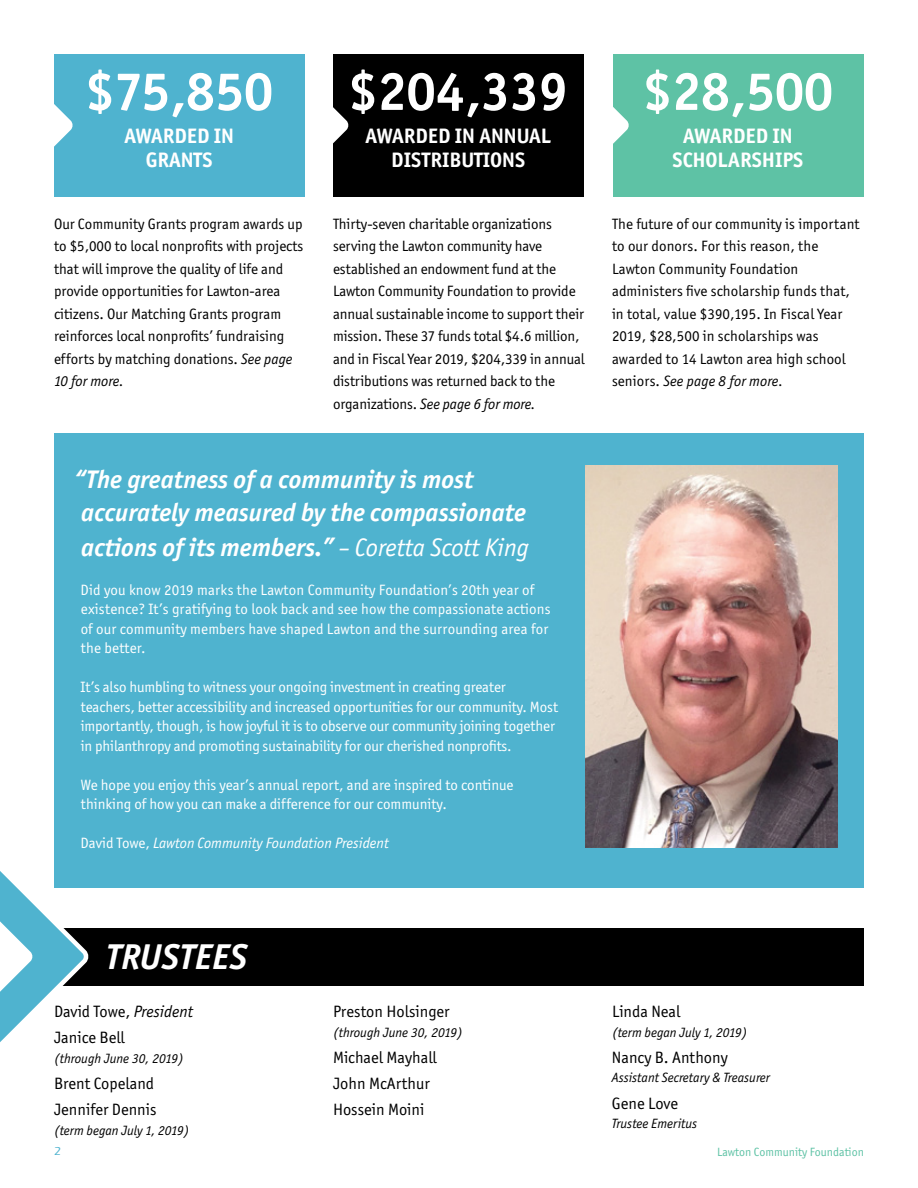
<style>
.page{position:relative;width:918px;height:1188px;background:#fff}
.page>*{position:absolute;margin:0;border:0;box-sizing:border-box;transform-origin:0 0}
.t1{font:700 54px "Officina San ITC";color:#fff}
.t2{font:italic 700 36px "Officina San ITC";color:#fff}
.t3{font:italic 700 25.5px/33.8px "Officina San ITC";color:#fff}
.t4{font:700 21px/24px "Officina San ITC";color:#fff;text-align:center}
.t5{font:16.5px "Officina San ITC";color:#000}
.t6{font:15px/22.5px "Officina San ITC";color:#000}
.t7{font:15px/19.5px "Officina San ITC";color:#fff}
.t8{font:italic 15px "Officina San ITC";color:#fff}
.t9{font:italic 13.5px "Officina San ITC";color:#000}
.t10{font:12px "Officina San ITC";color:#5ec2a5}
.t11{font:500 12px "Eras ITC";color:#4fb3cf}
.s1{font-style:italic}
.s2{font-weight:400}
.s3{font-style:normal}
</style>
<div class="page">
<div style="left:613px;top:54px;width:250px;height:143px;background:#5ec2a5"></div>
<svg style="left:613px;top:107px;width:16px;height:37px"></svg>
<div style="left:333px;top:54px;width:251px;height:143px;background:#000"></div>
<svg style="left:333px;top:107px;width:16px;height:37px"></svg>
<div style="left:55px;top:928px;width:809px;height:57px;background:#000"></div>
<svg style="left:0;top:871px;width:93px;height:171px"></svg>
<div style="left:54px;top:54px;width:251px;height:143px;background:#4fb3cf"></div>
<svg style="left:54px;top:104px;width:19px;height:43px"></svg>
<div style="left:54px;top:433px;width:810px;height:455px;background:#4fb3cf"></div>
<img style="left:586px;top:465px;width:252px;height:383px">
<p class="t1" style="left:86px;top:58px;width:189px">$75,850</p>
<p class="t4" style="left:124px;top:124px;width:111px">AWARDED IN<br>GRANTS</p>
<p class="t1" style="left:349px;top:58px;width:221px">$204,339</p>
<p class="t4" style="left:366px;top:124px;width:187px">AWARDED IN ANNUAL<br>DISTRIBUTIONS</p>
<p class="t1" style="left:643px;top:58px;width:191px">$28,500</p>
<p class="t4" style="left:673px;top:124px;width:132px">AWARDED IN<br>SCHOLARSHIPS</p>
<p class="t6" style="left:54px;top:212px;width:251px">Our Community Grants program awards up to $5,000 to local nonprofits with projects that will improve the quality of life and provide opportunities for Lawton-area citizens. Our Matching Grants program reinforces local nonprofits’ fundraising efforts by matching donations. <span class="s1">See page 10 for more.</span></p>
<p class="t6" style="left:333px;top:212px;width:253px">Thirty-seven charitable organizations serving the Lawton community have established an endowment fund at the Lawton Community Foundation to provide annual sustainable income to support their mission. These 37 funds total $4.6 million, and in Fiscal Year 2019, $204,339 in annual distributions was returned back to the organizations. <span class="s1">See page 6 for more.</span></p>
<p class="t6" style="left:612px;top:212px;width:249px">The future of our community is important to our donors. For this reason, the Lawton Community Foundation administers five scholarship funds that, in total, value $390,195. In Fiscal Year 2019, $28,500 in scholarships was awarded to 14 Lawton area high school seniors. <span class="s1">See page 8 for more.</span></p>
<p class="t3" style="left:74px;top:462px;width:457px">“The greatness of a community is most accurately measured by the compassionate actions of its members.” <span class="s2">– Coretta Scott King</span></p>
<p class="t7" style="left:81px;top:580px;width:472px">Did you know 2019 marks the Lawton Community Foundation’s 20th year of existence? It’s gratifying to look back and see how the compassionate actions of our community members have shaped Lawton and the surrounding area for the better.</p>
<p class="t7" style="left:81px;top:677px;width:479px">It’s also humbling to witness your ongoing investment in creating greater teachers, better accessibility and increased opportunities for our community. Most importantly, though, is how joyful it is to observe our community joining together in philanthropy and promoting sustainability for our cherished nonprofits.</p>
<p class="t7" style="left:81px;top:775px;width:434px">We hope you enjoy this year’s annual report, and are inspired to continue thinking of how you can make a difference for our community.</p>
<p class="t8" style="left:81px;top:835px;width:310px"><span class="s3">David Towe,</span> Lawton Community Foundation President</p>
<p class="t2" style="left:106px;top:936px;width:143px">TRUSTEES</p>
<p class="t5" style="left:54px;top:1002px;width:140px">David Towe, <span class="s1">President</span></p>
<p class="t5" style="left:54px;top:1028px;width:72px">Janice Bell</p>
<p class="t9" style="left:54px;top:1051px;width:131px">(through June 30, 2019)</p>
<p class="t5" style="left:54px;top:1074px;width:102px">Brent Copeland</p>
<p class="t5" style="left:54px;top:1100px;width:104px">Jennifer Dennis</p>
<p class="t9" style="left:54px;top:1123px;width:137px">(term began July 1, 2019)</p>
<p class="t5" style="left:333px;top:1002px;width:118px">Preston Holsinger</p>
<p class="t9" style="left:333px;top:1025px;width:131px">(through June 30, 2019)</p>
<p class="t5" style="left:333px;top:1048px;width:105px">Michael Mayhall</p>
<p class="t5" style="left:333px;top:1074px;width:98px">John McArthur</p>
<p class="t5" style="left:333px;top:1100px;width:93px">Hossein Moini</p>
<p class="t5" style="left:612px;top:1002px;width:70px">Linda Neal</p>
<p class="t9" style="left:612px;top:1025px;width:137px">(term began July 1, 2019)</p>
<p class="t5" style="left:612px;top:1048px;width:117px">Nancy B. Anthony</p>
<p class="t9" style="left:612px;top:1070px;width:159px">Assistant Secretary &amp; Treasurer</p>
<p class="t5" style="left:612px;top:1094px;width:68px">Gene Love</p>
<p class="t9" style="left:612px;top:1116px;width:87px">Trustee Emeritus</p>
<p class="t11" style="left:54px;top:1144px;width:8px">2</p>
<p class="t10" style="left:717px;top:1145px;width:148px">Lawton Community Foundation</p>
</div>
